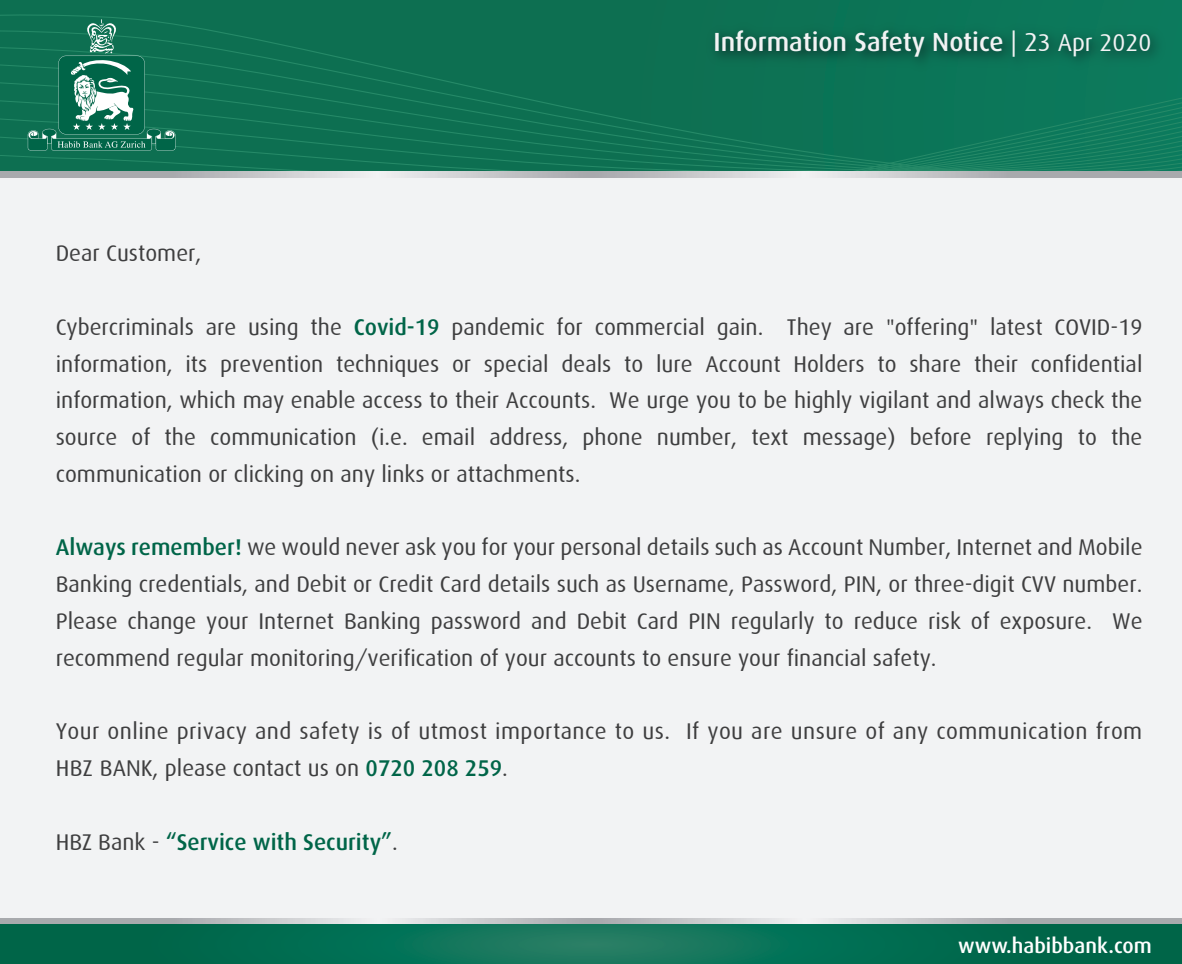
<style>
.page{position:relative;width:1182px;height:964px;background:#fff}
.page>*{position:absolute;margin:0;border:0;box-sizing:border-box;transform-origin:0 0}
.t1{font:500 26.25px "Dax";color:#f2f3f4}
.t2{font:22.75px/36.8px "Dax";color:#3e3e3f;text-align:justify}
.t3{font:22.75px/36.8px "Dax";letter-spacing:.02em;color:#3e3e3f}
.t4{font:500 22.75px "Dax";color:#006548}
.t5{font:500 21px "Dax";color:#fff}
.s1{font-weight:400}
.s2{font-weight:400;font-size:24.5px}
.s3{font-weight:500;color:#006548}
.s4{font-weight:400;color:#3e3e3f}
</style>
<div class="page">
<svg style="left:0;top:0;width:1181px;height:171px;background:#0e7254"></svg>
<div style="left:0;top:175px;width:1181px;height:745px;background:#f2f3f4"></div>
<svg style="left:0;top:923px;width:1181px;height:40px;background:#0b7055"></svg>
<svg style="left:28px;top:19px;width:147px;height:131px;background:#287e64"></svg>
<svg style="left:0;top:918px;width:1181px;height:5px;background:#c1c2c4"></svg>
<svg style="left:0;top:171px;width:1181px;height:6px;background:#c1c2c4"></svg>
<img style="left:701px;top:16px;width:469px;height:60px">
<p class="t2" style="left:56px;top:235px;width:147px">Dear Customer,</p>
<p class="t1" style="left:713px;top:27px;width:439px">Information Safety Notice <span class="s1">| 2</span><span class="s2">3 Apr 2020</span></p>
<p class="t2" style="left:56px;top:308px;width:1088px">Cybercriminals are using the <span class="s3">Covid-19</span> pandemic for commercial gain. They are "offering" latest COVID-19 information, its prevention techniques or special deals to lure Account Holders to share their confidential information, which may enable access to their Accounts. We urge you to be highly vigilant and always check the source of the communication (i.e. email address, phone number, text message) before replying to the communication or clicking on any links or attachments.</p>
<p class="t2" style="left:56px;top:529px;width:1088px"><span class="s3">Always remember!</span> we would never ask you for your personal details such as Account Number, Internet and Mobile Banking credentials, and Debit or Credit Card details such as Username, Password, PIN, or three-digit CVV number.<br>Please change your Internet Banking password and Debit Card PIN regularly to reduce risk of exposure. We recommend regular monitoring/verification of your accounts to ensure your financial safety.</p>
<p class="t3" style="left:56px;top:713px;width:1087px">Your online privacy and safety is of utmost importance to us. If you are unsure of any communication from<br>HBZ BANK, please contact us on <span class="s3">0720 208 259</span>.</p>
<p class="t4" style="left:56px;top:828px;width:343px"><span class="s4">HBZ Bank -</span> “Service with Security”<span class="s4">.</span></p>
<p class="t5" style="left:958px;top:933px;width:195px">www.habibbank.com</p>
</div>
